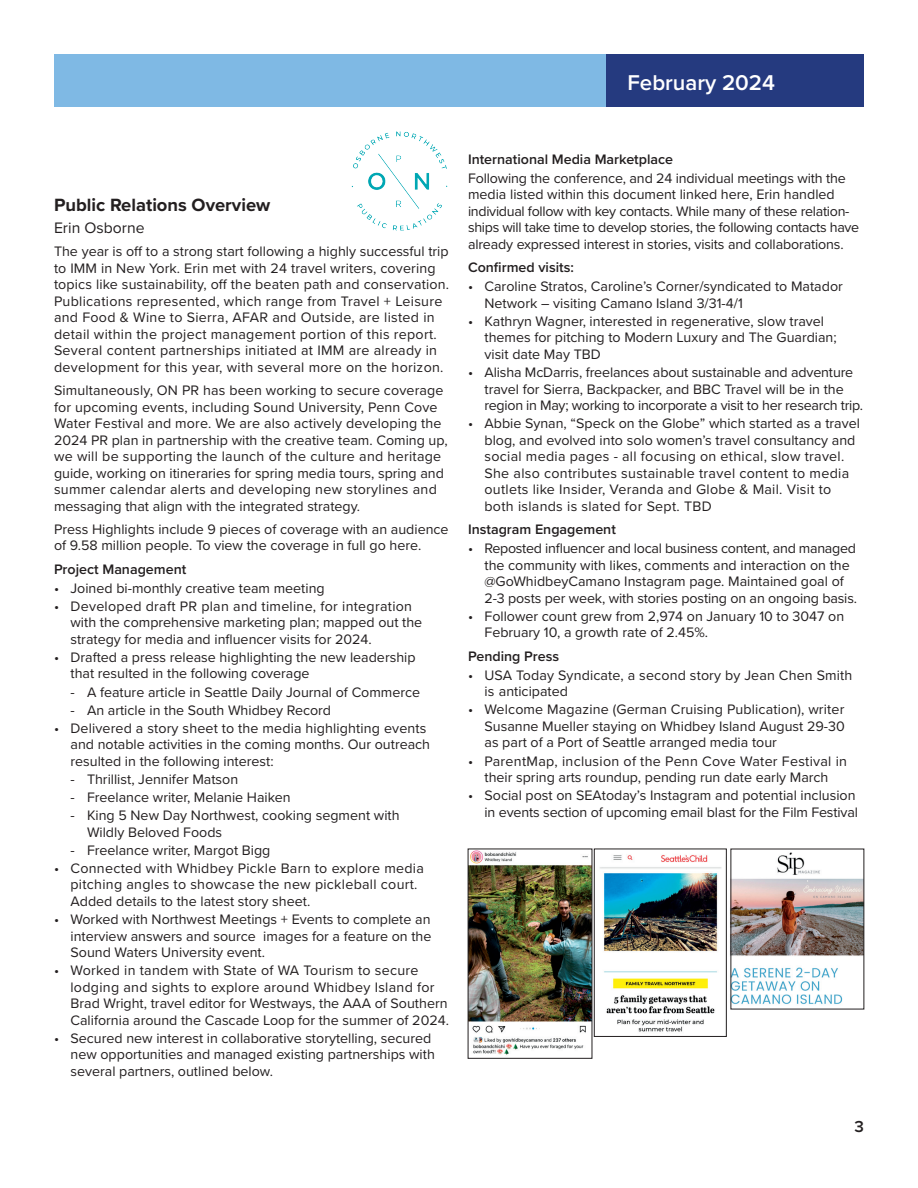
<style>
.page{position:relative;width:918px;height:1188px;background:#fff}
.page>*{position:absolute;margin:0;border:0;box-sizing:border-box;transform-origin:0 0}
.t1{font:600 22.2px "Proxima Nova";color:#fff}
.t2{font:700 18.45px "Proxima Nova";color:#231f20}
.t3{font:600 16.5px "Proxima Nova";color:#231f20}
.t4{font:15.75px "Proxima Nova";color:#231f20}
.t5{font:14.25px/16.5px "Proxima Nova";color:#231f20}
.t6{font:14.25px/16.5px "Proxima Nova";letter-spacing:.02em;color:#231f20}
.t7{font:600 14.25px "Proxima Nova";color:#231f20}
</style>
<div class="page">
<img style="left:351px;top:131px;width:97px;height:100px">
<img style="left:600px;top:855px;width:122px;height:177px">
<div style="left:594px;top:849px;width:132px;height:188px;border:1px solid #231f20"></div>
<img style="left:470px;top:851px;width:120px;height:204px">
<div style="left:468px;top:849px;width:124px;height:209px;border:1px solid #231f20"></div>
<img style="left:730px;top:849px;width:90px;height:29px">
<img style="left:730px;top:878px;width:134px;height:132px">
<div style="left:54px;top:54px;width:573px;height:53px;background:#7fb9e4"></div>
<div style="left:606px;top:54px;width:258px;height:53px;background:#253a7f"></div>
<h1 class="t1" style="left:627px;top:66px;width:149px">February 2024</h1>
<p class="t2" style="left:54px;top:191px;width:218px">Public Relations Overview</p>
<p class="t4" style="left:54px;top:216px;width:92px">Erin Osborne</p>
<p class="t6" style="left:54px;top:243px;width:397px">The year is off to a strong start following a highly successful trip to IMM in New York. Erin met with 24 travel writers, covering topics like sustainability, off the beaten path and conservation.<br>Publications represented, which range from Travel + Leisure and Food &amp; Wine to Sierra, AFAR and Outside, are listed in detail within the project management portion of this report.<br>Several content partnerships initiated at IMM are already in development for this year, with several more on the horizon.</p>
<p class="t5" style="left:54px;top:381px;width:395px">Simultaneously, ON PR has been working to secure coverage for upcoming events, including Sound University, Penn Cove Water Festival and more. We are also actively developing the 2024 PR plan in partnership with the creative team. Coming up, we will be supporting the launch of the culture and heritage guide, working on itineraries for spring media tours, spring and summer calendar alerts and developing new storylines and messaging that align with the integrated strategy.</p>
<p class="t5" style="left:54px;top:520px;width:396px">Press Highlights include 9 pieces of coverage with an audience of 9.58 million people. To view the coverage in full go here.</p>
<p class="t7" style="left:54px;top:558px;width:134px">Project Management</p>
<p class="t5" style="left:54px;top:579px;width:272px">• Joined bi-monthly creative team meeting</p>
<p class="t5" style="left:71px;top:597px;width:353px;text-indent:-17px">• Developed draft PR plan and timeline, for integration with the comprehensive marketing plan; mapped out the strategy for media and influencer visits for 2024.</p>
<p class="t5" style="left:71px;top:648px;width:347px;text-indent:-17px">• Drafted a press release highlighting the new leadership that resulted in the following coverage</p>
<p class="t5" style="left:71px;top:683px;width:351px">- A feature article in Seattle Daily Journal of Commerce</p>
<p class="t5" style="left:71px;top:701px;width:262px">- An article in the South Whidbey Record</p>
<p class="t5" style="left:71px;top:719px;width:361px;text-indent:-17px">• Delivered a story sheet to the media highlighting events and notable activities in the coming months. Our outreach resulted in the following interest:</p>
<p class="t5" style="left:71px;top:770px;width:169px">- Thrillist, Jennifer Matson</p>
<p class="t5" style="left:71px;top:788px;width:222px">- Freelance writer, Melanie Haiken</p>
<p class="t5" style="left:87px;top:807px;width:314px;text-indent:-17px">- King 5 New Day Northwest, cooking segment with<br>Wildly Beloved Foods</p>
<p class="t5" style="left:71px;top:841px;width:201px">- Freelance writer, Margot Bigg</p>
<p class="t6" style="left:71px;top:859px;width:355px;text-indent:-17px">• Connected with Whidbey Pickle Barn to explore media pitching angles to showcase the new pickleball court.<br>Added details to the latest story sheet.</p>
<p class="t5" style="left:71px;top:910px;width:363px;text-align:justify;text-indent:-17px">• Worked with Northwest Meetings + Events to complete an interview answers and source images for a feature on the Sound Waters University event.</p>
<p class="t5" style="left:71px;top:962px;width:380px;text-indent:-17px">• Worked in tandem with State of WA Tourism to secure lodging and sights to explore around Whidbey Island for Brad Wright, travel editor for Westways, the AAA of Southern California around the Cascade Loop for the summer of 2024.</p>
<p class="t5" style="left:71px;top:1029px;width:366px;text-indent:-17px">• Secured new interest in collaborative storytelling, secured new opportunities and managed existing partnerships with several partners, outlined below.</p>
<p class="t7" style="left:468px;top:148px;width:207px">International Media Marketplace</p>
<p class="t5" style="left:468px;top:169px;width:393px">Following the conference, and 24 individual meetings with the media listed within this document linked here, Erin handled individual follow with key contacts. While many of these relation&shy;ships will take time to develop stories, the following contacts have already expressed interest in stories, visits and collaborations.</p>
<p class="t7" style="left:468px;top:257px;width:108px">Confirmed visits:</p>
<p class="t5" style="left:485px;top:278px;width:360px;text-indent:-17px">• Caroline Stratos, Caroline’s Corner/syndicated to Matador<br>Network – visiting Camano Island 3/31-4/1</p>
<p class="t5" style="left:485px;top:312px;width:354px;text-indent:-17px">• Kathryn Wagner, interested in regenerative, slow travel themes for pitching to Modern Luxury and The Guardian; visit date May TBD</p>
<p class="t5" style="left:485px;top:363px;width:380px;text-indent:-17px">• Alisha McDarris, freelances about sustainable and adventure travel for Sierra, Backpacker, and BBC Travel will be in the region in May; working to incorporate a visit to her research trip.</p>
<p class="t6" style="left:485px;top:415px;width:377px;text-indent:-17px">• Abbie Synan, “Speck on the Globe” which started as a travel blog, and evolved into solo women’s travel consultancy and social media pages - all focusing on ethical, slow travel.<br>She also contributes sustainable travel content to media outlets like Insider, Veranda and Globe &amp; Mail. Visit to both islands is slated for Sept. TBD</p>
<p class="t7" style="left:468px;top:519px;width:149px">Instagram Engagement</p>
<p class="t5" style="left:485px;top:540px;width:374px;text-indent:-17px">• Reposted influencer and local business content, and managed the community with likes, comments and interaction on the @GoWhidbeyCamano Instagram page. Maintained goal of 2-3 posts per week, with stories posting on an ongoing basis.</p>
<p class="t5" style="left:485px;top:607px;width:361px;text-indent:-17px">• Follower count grew from 2,974 on January 10 to 3047 on<br>February 10, a growth rate of 2.45%.</p>
<p class="t7" style="left:468px;top:645px;width:93px">Pending Press</p>
<p class="t5" style="left:485px;top:666px;width:369px;text-indent:-17px">• USA Today Syndicate, a second story by Jean Chen Smith is anticipated</p>
<p class="t5" style="left:485px;top:701px;width:362px;text-align:justify;text-indent:-17px">• Welcome Magazine (German Cruising Publication), writer Susanne Mueller staying on Whidbey Island August 29-30 as part of a Port of Seattle arranged media tour</p>
<p class="t5" style="left:468px;top:752px;width:381px;text-align:center">• ParentMap, inclusion of the Penn Cove Water Festival in their spring arts roundup, pending run date early March</p>
<p class="t5" style="left:468px;top:787px;width:391px;text-align:right">• Social post on SEAtoday’s Instagram and potential inclusion in events section of upcoming email blast for the Film Festival</p>
<p class="t3" style="left:855px;top:1114px;width:11px">3</p>
</div>
